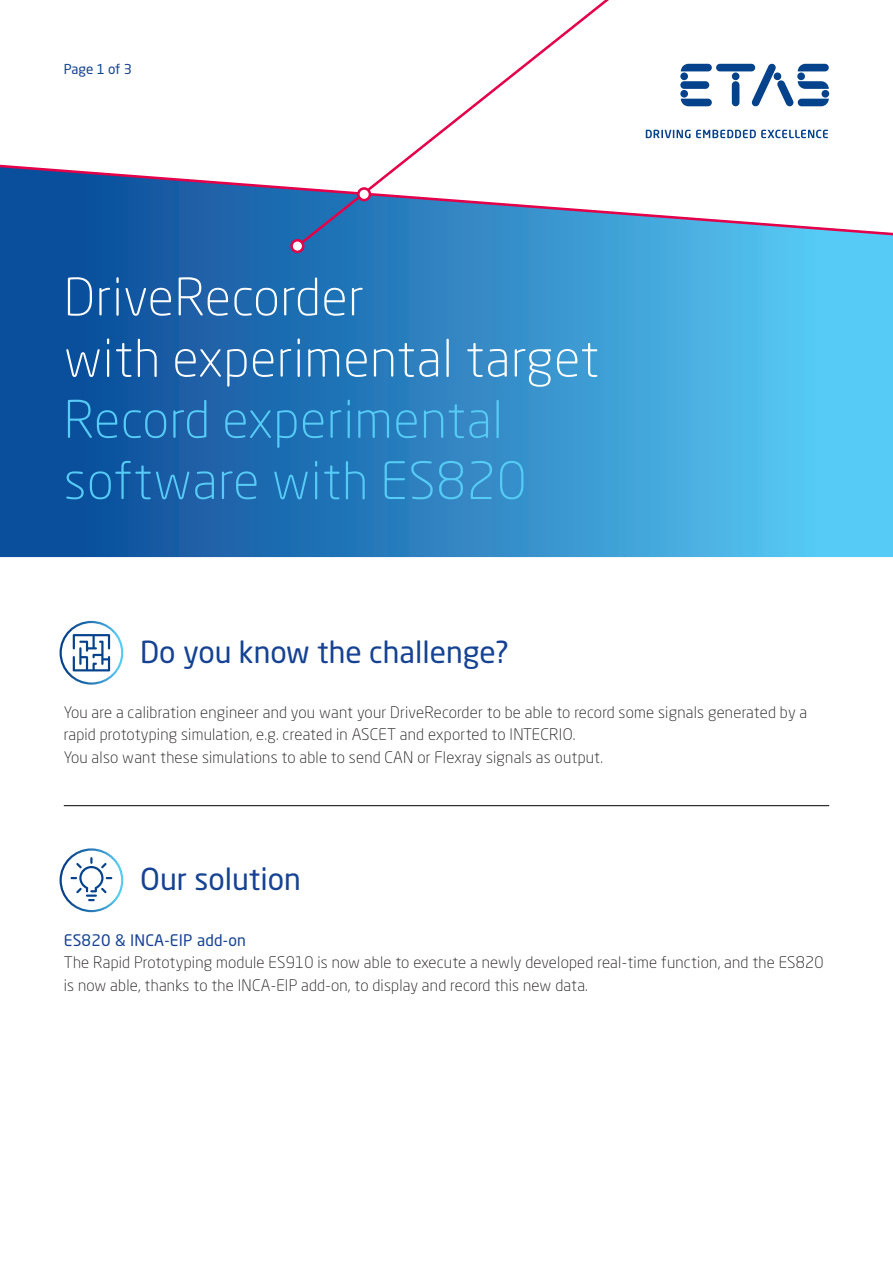
<style>
.page{position:relative;width:893px;height:1263px;background:#fff}
.page>*{position:absolute;margin:0;border:0;box-sizing:border-box;transform-origin:0 0}
.Headline{font:300 51px/61.2px "Neo Sans W1 G";letter-spacing:.015em;color:#fff}
.Subline{font:300 51px "Neo Sans W1 G";letter-spacing:.015em;color:#56cbf5}
.t1{font:30px "Neo Sans W1 G";color:#164293}
.t2{font:300 15.75px/22.5px "Neo Sans W1 G";letter-spacing:.015em;color:#231f20}
.t3{font:15.75px "Neo Sans W1 G";letter-spacing:.015em;color:#164293}
.t4{font:13.5px "Neo Sans W1 G";letter-spacing:-.01em;color:#164293}
</style>
<div class="page">
<svg style="left:646px;top:130px;width:182px;height:8px"></svg>
<svg style="left:680px;top:64px;width:149px;height:43px"></svg>
<svg style="left:0;top:238px;width:893px;height:319px;background:#2f88c4"></svg>
<svg style="left:0;top:164px;width:893px;height:74px"></svg>
<svg style="left:294px;top:0;width:332px;height:250px"></svg>
<div style="left:292px;top:240px;width:11px;height:12px;background:#fff;border-radius:50%"></div>
<div style="left:290px;top:239px;width:14px;height:14px;border:3px solid #e5004a;border-radius:50%"></div>
<div style="left:358px;top:188px;width:12px;height:12px;background:#fff;border-radius:50%"></div>
<div style="left:357px;top:187px;width:14px;height:14px;border:3px solid #e5004a;border-radius:50%"></div>
<svg style="left:60px;top:848px;width:63px;height:64px"></svg>
<svg style="left:60px;top:621px;width:63px;height:64px"></svg>
<hr style="left:64px;top:805px;width:765px;height:1px;background:#000">
<p class="t4" style="left:64px;top:61px;width:70px">Page 1 of 3</p>
<p class="Headline" style="left:64px;top:266px;width:537px">DriveRecorder<br>with experimental target</p>
<p class="Subline" style="left:64px;top:388px;width:441px">Record experimental</p>
<p class="Subline" style="left:64px;top:449px;width:464px">software with ES820</p>
<p class="t1" style="left:140px;top:633px;width:371px">Do you know the challenge?</p>
<p class="t2" style="left:64px;top:701px;width:745px">You are a calibration engineer and you want your DriveRecorder to be able to record some signals generated by a rapid prototyping simulation, e.g. created in ASCET and exported to INTECRIO.<br>You also want these simulations to able to send CAN or Flexray signals as output.</p>
<p class="t1" style="left:140px;top:861px;width:162px">Our solution</p>
<p class="t3" style="left:64px;top:930px;width:184px">ES820 &amp; INCA-EIP add-on</p>
<p class="t2" style="left:64px;top:951px;width:761px">The Rapid Prototyping module ES910 is now able to execute a newly developed real-time function, and the ES820 is now able, thanks to the INCA-EIP add-on, to display and record this new data.</p>
</div>
